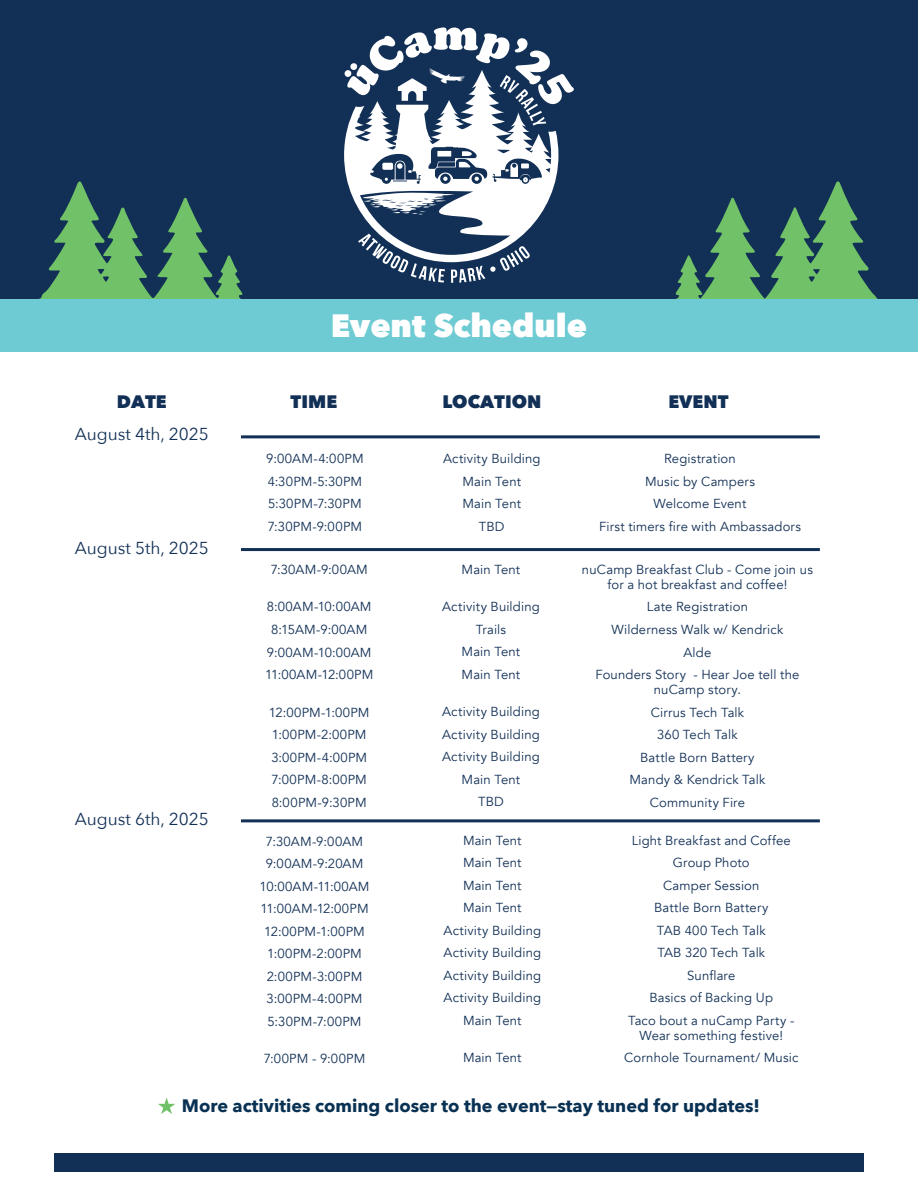
<style>
.page{position:relative;width:918px;height:1188px;background:#fff}
.page>*{position:absolute;margin:0;border:0;box-sizing:border-box;transform-origin:0 0}
.t1{font:800 32.25px "Avenir Next";color:#fff}
.t2{font:700 18px "Avenir Next";color:#093153}
.t3{font:800 18px "Avenir Next";color:#123056}
.t4{font:17.25px "Avenir Next";color:#123056}
.t5{font:13.05px/22.5px "Avenir";letter-spacing:.01em;color:#123056;text-align:center}
</style>
<div class="page">
<div style="left:0;top:0;width:918px;height:299px;background:#123056"></div>
<svg style="left:39px;top:181px;width:839px;height:118px"></svg>
<div style="left:0;top:299px;width:918px;height:53px;background:#6fcbd3"></div>
<div style="left:54px;top:1153px;width:810px;height:18px;background:#123056"></div>
<hr style="left:241px;top:548px;width:579px;height:3px;background:#123056">
<hr style="left:241px;top:435px;width:579px;height:3px;background:#123056">
<hr style="left:241px;top:819px;width:579px;height:3px;background:#123056">
<svg style="left:344px;top:27px;width:230px;height:256px"></svg>
<svg style="left:158px;top:1098px;width:17px;height:16px"></svg>
<h1 class="t1" style="left:331px;top:305px;width:258px">Event Schedule</h1>
<h2 class="t3" style="left:117px;top:390px;width:51px">DATE</h2>
<h2 class="t3" style="left:291px;top:390px;width:48px">TIME</h2>
<h2 class="t3" style="left:442px;top:390px;width:101px">LOCATION</h2>
<h2 class="t3" style="left:668px;top:390px;width:62px">EVENT</h2>
<h3 class="t4" style="left:75px;top:419px;width:136px">August 4th, 2025</h3>
<h3 class="t4" style="left:75px;top:534px;width:136px">August 5th, 2025</h3>
<h3 class="t4" style="left:75px;top:805px;width:136px">August 6th, 2025</h3>
<p class="t5" style="left:266px;top:448px;width:99px;text-align:left">9:00AM-4:00PM<br>4:30PM-5:30PM<br>5:30PM-7:30PM<br>7:30PM-9:00PM</p>
<p class="t5" style="left:271px;top:558px;width:99px">7:30AM-9:00AM</p>
<p class="t5" style="left:265px;top:596px;width:110px">8:00AM-10:00AM<br>8:15AM-9:00AM<br>9:00AM-10:00AM<br>11:00AM-12:00PM</p>
<p class="t5" style="left:269px;top:701px;width:102px;text-align:left">12:00PM-1:00PM<br>1:00PM-2:00PM<br>3:00PM-4:00PM<br>7:00PM-8:00PM<br>8:00PM-9:30PM</p>
<p class="t5" style="left:260px;top:830px;width:112px">7:30AM-9:00AM<br>9:00AM-9:20AM<br>10:00AM-11:00AM<br>11:00AM-12:00PM<br>12:00PM-1:00PM<br>1:00PM-2:00PM<br>2:00PM-3:00PM<br>3:00PM-4:00PM<br>5:30PM-7:00PM</p>
<p class="t5" style="left:264px;top:1048px;width:103px">7:00PM - 9:00PM</p>
<p class="t5" style="left:443px;top:448px;width:99px">Activity Building<br>Main Tent<br>Main Tent<br>TBD</p>
<p class="t5" style="left:462px;top:558px;width:60px">Main Tent</p>
<p class="t5" style="left:442px;top:596px;width:99px">Activity Building<br>Trails<br>Main Tent<br>Main Tent</p>
<p class="t5" style="left:442px;top:701px;width:99px">Activity Building<br>Activity Building<br>Activity Building<br>Main Tent<br>TBD</p>
<p class="t5" style="left:444px;top:829px;width:99px">Main Tent<br>Main Tent<br>Main Tent<br>Main Tent<br>Activity Building<br>Activity Building<br>Activity Building<br>Activity Building<br>Main Tent</p>
<p class="t5" style="left:463px;top:1047px;width:60px">Main Tent</p>
<p class="t5" style="left:599px;top:448px;width:203px">Registration<br>Music by Campers<br>Welcome Event<br>First timers fire with Ambassadors</p>
<p class="t5" style="left:582px;top:562px;width:232px;line-height:15px">nuCamp Breakfast Club - Come join us for a hot breakfast and coffee!</p>
<p class="t5" style="left:595px;top:596px;width:206px">Late Registration<br>Wilderness Walk w/ Kendrick<br>Alde<br>Founders Story - Hear Joe tell the</p>
<p class="t5" style="left:630px;top:678px;width:137px">nuCamp story.<br>Cirrus Tech Talk<br>360 Tech Talk<br>Battle Born Battery<br>Mandy &amp; Kendrick Talk<br>Community Fire</p>
<p class="t5" style="left:628px;top:829px;width:168px">Light Breakfast and Coffee<br>Group Photo<br>Camper Session<br>Battle Born Battery<br>TAB 400 Tech Talk<br>TAB 320 Tech Talk<br>Sunflare<br>Basics of Backing Up<br>Taco bout a nuCamp Party -</p>
<p class="t5" style="left:624px;top:1024px;width:176px">Wear something festive!<br>Cornhole Tournament/ Music</p>
<h2 class="t2" style="left:182px;top:1090px;width:580px">More activities coming closer to the event—stay tuned for updates!</h2>
</div>
